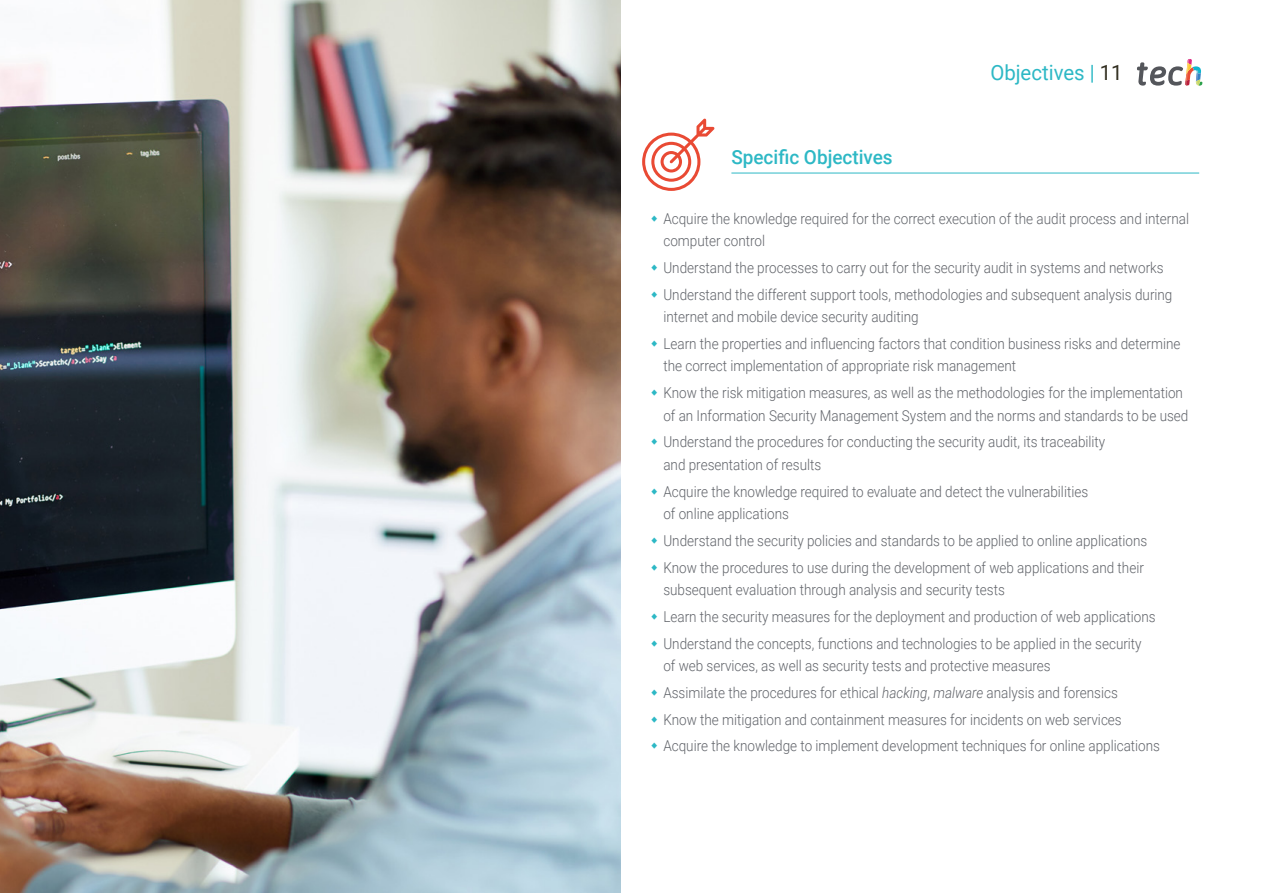
<style>
.page{position:relative;width:1263px;height:893px;background:#fff}
.page>*{position:absolute;margin:0;border:0;box-sizing:border-box;transform-origin:0 0}
.t1{font:21px "Roboto";color:#2db8c5}
.t2{font:500 19.5px "Roboto";color:#2db8c5}
.t3{font:300 15px/26.7px "Roboto";color:#61646a;scale:.9 1}
.s1{color:#312e20}
.s2{font-style:italic}
</style>
<div class="page">
<hr style="left:731px;top:173px;width:468px;height:1px;background:#2db8c5">
<img style="left:0;top:0;width:621px;height:893px">
<svg style="left:1137px;top:59px;width:65px;height:27px"></svg>
<svg style="left:642px;top:119px;width:72px;height:72px"></svg>
<h2 class="t2" style="left:731px;top:144px;width:163px">Specific Objectives</h2>
<h1 class="t1" style="left:990px;top:57px;width:134px">Objectives | <span class="s1">11</span></h1>
<p class="t3" style="left:663px;top:207px;width:586px;line-height:22.5px">Acquire the knowledge required for the correct execution of the audit process and internal computer control</p>
<p class="t3" style="left:663px;top:254px;width:567px">Understand the processes to carry out for the security audit in systems and networks<br>Understand the different support tools, methodologies and subsequent analysis during</p>
<p class="t3" style="left:663px;top:303px;width:576px">internet and mobile device security auditing<br>Learn the properties and influencing factors that condition business risks and determine</p>
<p class="t3" style="left:663px;top:352px;width:579px">the correct implementation of appropriate risk management<br>Know the risk mitigation measures, as well as the methodologies for the implementation</p>
<p class="t3" style="left:663px;top:401px;width:585px">of an Information Security Management System and the norms and standards to be used<br>Understand the procedures for conducting the security audit, its traceability</p>
<p class="t3" style="left:663px;top:451px;width:473px">and presentation of results<br>Acquire the knowledge required to evaluate and detect the vulnerabilities</p>
<p class="t3" style="left:663px;top:500px;width:539px">of online applications<br>Understand the security policies and standards to be applied to online applications<br>Know the procedures to use during the development of web applications and their</p>
<p class="t3" style="left:663px;top:576px;width:548px">subsequent evaluation through analysis and security tests<br>Learn the security measures for the deployment and production of web applications<br>Understand the concepts, functions and technologies to be applied in the security</p>
<p class="t3" style="left:663px;top:652px;width:553px">of web services, as well as security tests and protective measures<br>Assimilate the procedures for ethical <span class="s2">hacking</span>, <span class="s2">malware</span> analysis and forensics<br>Know the mitigation and containment measures for incidents on web services Acquire the knowledge to implement development techniques for online applications</p>
</div>
